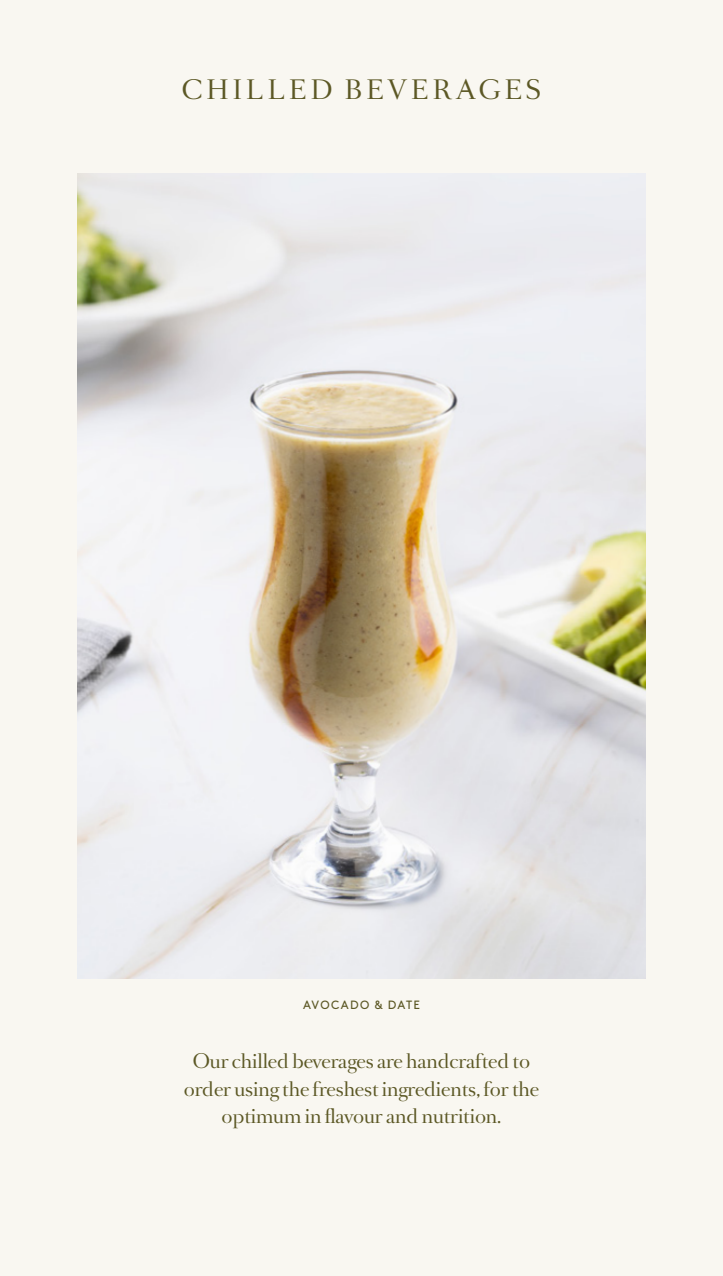
<style>
.page{position:relative;width:723px;height:1276px;background:#f9f7f1}
.page>*{position:absolute;margin:0;border:0;box-sizing:border-box;transform-origin:0 0}
.t1{font:24px "Romain Headline";letter-spacing:.15em;color:#5c5825}
.t2{font:18px/27px "Romain Headline";letter-spacing:-.01em;color:#5c5825;text-align:center}
.t3{font:12px "Brown";letter-spacing:.105em;color:#5c5825}
</style>
<div class="page">
<img style="left:78px;top:174px;width:567px;height:804px">
<h1 class="t1" style="left:182px;top:73px;width:361px">CHILLED BEVERAGES</h1>
<p class="t3" style="left:303px;top:995px;width:118px">AVOCADO &amp; DATE</p>
<p class="t2" style="left:184px;top:1048px;width:357px">Our chilled beverages are handcrafted to order using the freshest ingredients, for the optimum in flavour and nutrition.</p>
</div>
